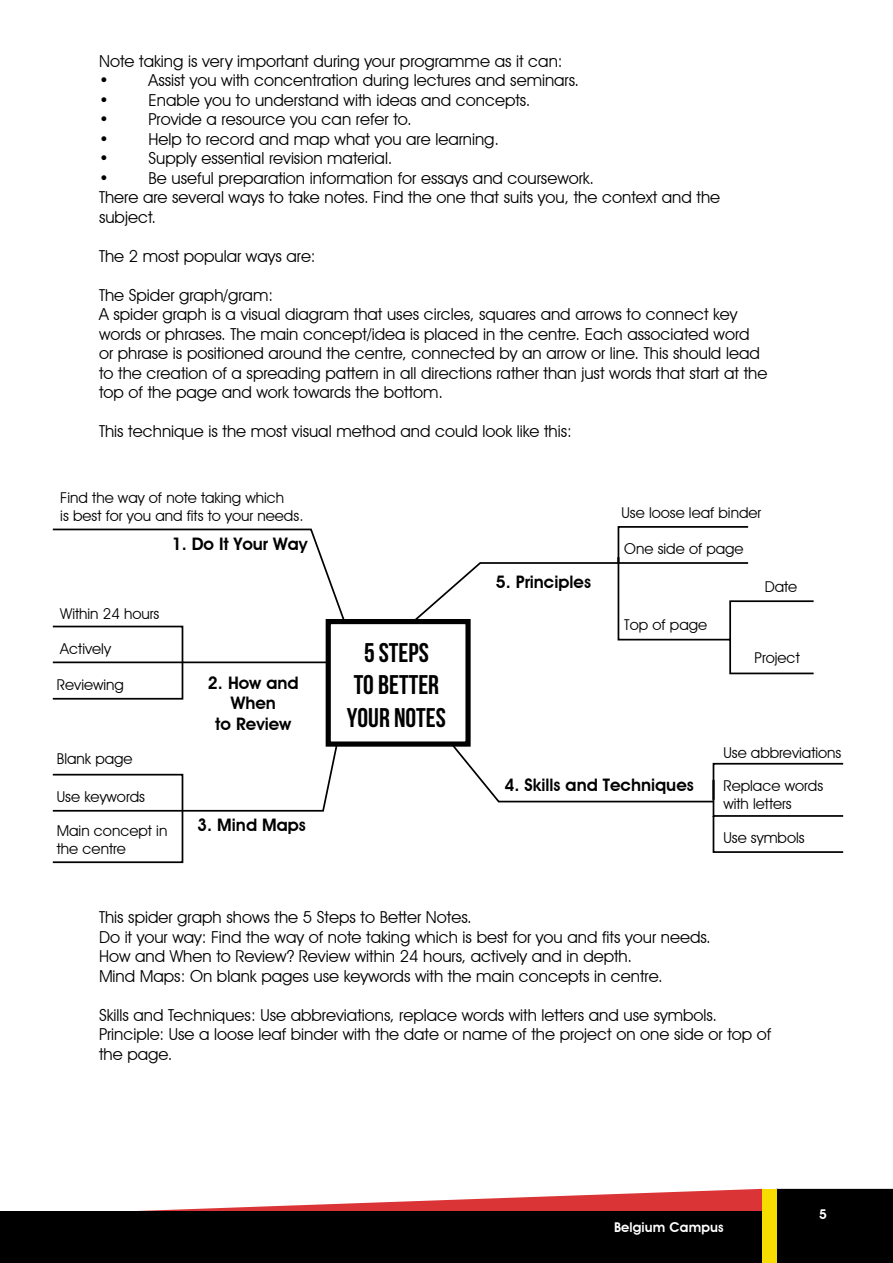
<style>
.page{position:relative;width:893px;height:1263px;background:#fff}
.page>*{position:absolute;margin:0;border:0;box-sizing:border-box;transform-origin:0 0}
.t1{font:27px/32.4px "Bebas Neue";color:#000;text-align:center}
.t2{font:600 17.25px/20.7px "Avant Garde IT Cby BT";color:#000;text-align:center}
.t3{font:16.5px/19.5px "Avant Garde IT Cby BT";color:#000}
.t4{font:15px/18px "Avant Garde IT Cby BT";color:#000}
.t5{font:600 13.5px "Avant Garde IT Cby BT";letter-spacing:.01em;color:#fff}
</style>
<div class="page">
<svg style="left:0;top:1189px;width:762px;height:23px"></svg>
<div style="left:0;top:1212px;width:762px;height:51px;background:#000"></div>
<div style="left:777px;top:1189px;width:116px;height:74px;background:#000"></div>
<div style="left:762px;top:1189px;width:15px;height:74px;background:#f7dc00"></div>
<svg style="left:52px;top:526px;width:792px;height:338px"></svg>
<p class="t3" style="left:99px;top:51px;width:465px">Note taking is very important during your programme as it can: •</p>
<p class="t3" style="left:148px;top:70px;width:432px">Assist you with concentration during lectures and seminars.</p>
<p class="t3" style="left:99px;top:90px;width:11px">•</p>
<p class="t3" style="left:148px;top:90px;width:383px">Enable you to understand with ideas and concepts.</p>
<p class="t3" style="left:99px;top:109px;width:11px">•</p>
<p class="t3" style="left:148px;top:109px;width:265px">Provide a resource you can refer to.</p>
<p class="t3" style="left:99px;top:129px;width:11px">•</p>
<p class="t3" style="left:148px;top:129px;width:352px">Help to record and map what you are learning.</p>
<p class="t3" style="left:99px;top:148px;width:11px">•</p>
<p class="t3" style="left:148px;top:148px;width:245px">Supply essential revision material.</p>
<p class="t3" style="left:99px;top:168px;width:11px">•</p>
<p class="t3" style="left:99px;top:168px;width:623px;text-indent:50px">Be useful preparation information for essays and coursework.<br>There are several ways to take notes. Find the one that suits you, the context and the subject.</p>
<p class="t3" style="left:99px;top:246px;width:218px">The 2 most popular ways are:</p>
<p class="t3" style="left:99px;top:285px;width:670px">The Spider graph/gram:<br>A spider graph is a visual diagram that uses circles, squares and arrows to connect key words or phrases. The main concept/idea is placed in the centre. Each associated word or phrase is positioned around the centre, connected by an arrow or line. This should lead to the creation of a spreading pattern in all directions rather than just words that start at the top of the page and work towards the bottom.</p>
<p class="t3" style="left:99px;top:421px;width:474px">This technique is the most visual method and could look like this:</p>
<p class="t4" style="left:60px;top:488px;width:245px">Find the way of note taking which<br>is best for you and fits to your needs.</p>
<p class="t2" style="left:172px;top:534px;width:137px">1. Do It Your Way</p>
<p class="t4" style="left:60px;top:605px;width:101px">Within 24 hours</p>
<p class="t4" style="left:60px;top:639px;width:52px">Actively</p>
<p class="t4" style="left:57px;top:676px;width:69px">Reviewing</p>
<p class="t2" style="left:208px;top:672px;width:92px">2. How and<br>When<br>to Review</p>
<p class="t4" style="left:57px;top:749px;width:77px">Blank page</p>
<p class="t4" style="left:57px;top:787px;width:90px">Use keywords</p>
<p class="t4" style="left:57px;top:821px;width:112px">Main concept in the centre</p>
<p class="t2" style="left:197px;top:814px;width:110px">3. Mind Maps</p>
<h1 class="t1" style="left:347px;top:636px;width:101px">5 STEPS<br>TO BETTER<br>YOUR NOTES</h1>
<p class="t2" style="left:496px;top:571px;width:97px">5. Principles</p>
<p class="t4" style="left:621px;top:504px;width:141px">Use loose leaf binder</p>
<p class="t4" style="left:624px;top:539px;width:121px">One side of page</p>
<p class="t4" style="left:624px;top:616px;width:84px">Top of page</p>
<p class="t4" style="left:765px;top:578px;width:34px">Date</p>
<p class="t4" style="left:754px;top:648px;width:47px">Project</p>
<p class="t4" style="left:723px;top:743px;width:120px">Use abbreviations</p>
<p class="t2" style="left:505px;top:774px;width:191px">4. Skills and Techniques</p>
<p class="t4" style="left:723px;top:776px;width:101px">Replace words with letters</p>
<p class="t4" style="left:723px;top:829px;width:83px">Use symbols</p>
<p class="t3" style="left:99px;top:907px;width:613px">This spider graph shows the 5 Steps to Better Notes.<br>Do it your way: Find the way of note taking which is best for you and fits your needs.<br>How and When to Review? Review within 24 hours, actively and in depth.<br>Mind Maps: On blank pages use keywords with the main concepts in centre.</p>
<p class="t3" style="left:99px;top:1005px;width:674px">Skills and Techniques: Use abbreviations, replace words with letters and use symbols.<br>Principle: Use a loose leaf binder with the date or name of the project on one side or top of the page.</p>
<p class="t5" style="left:614px;top:1219px;width:111px">Belgium Campus</p>
<p class="t5" style="left:819px;top:1206px;width:9px">5</p>
</div>
